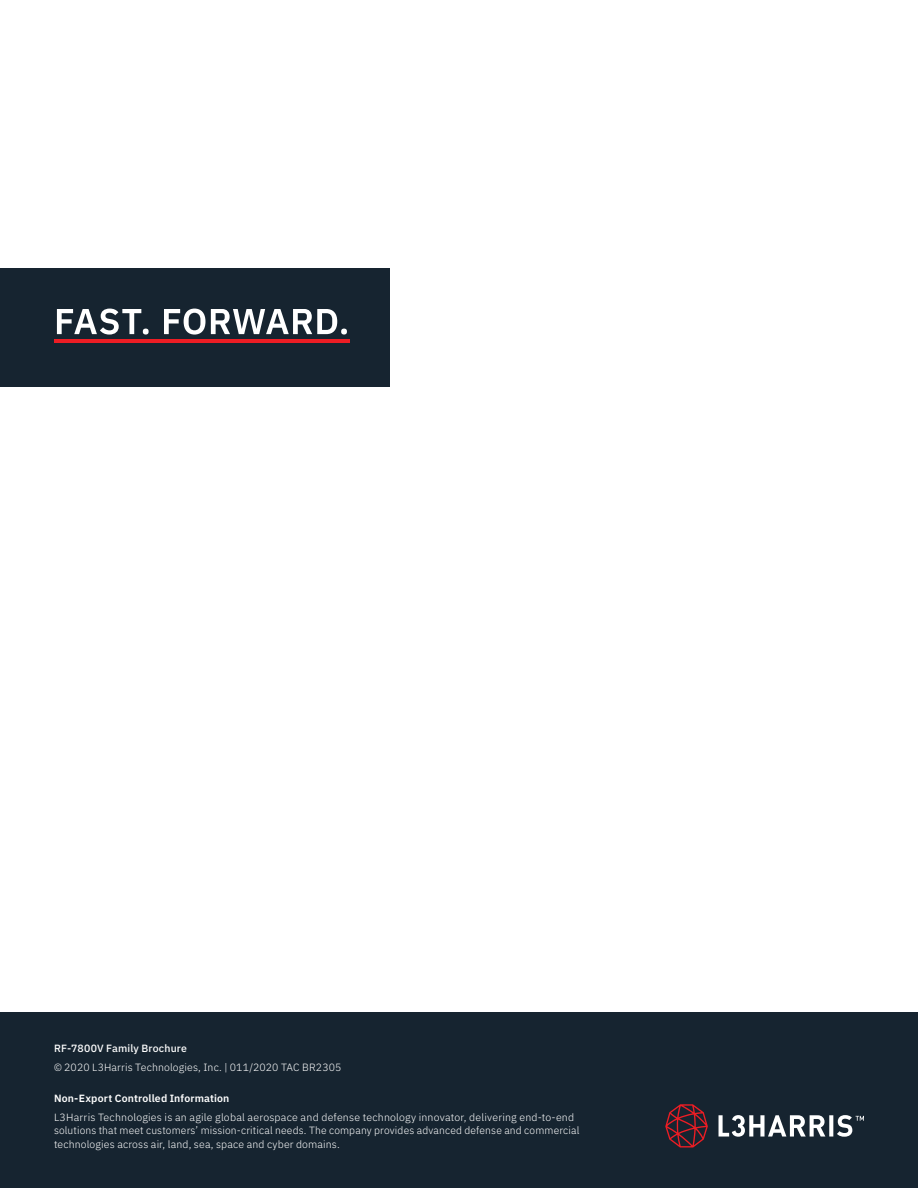
<style>
.page{position:relative;width:918px;height:1188px;background:#fff}
.page>*{position:absolute;margin:0;border:0;box-sizing:border-box;transform-origin:0 0}
.t1{font:300 10.5px/13.5px "IBM Plex Sans";letter-spacing:.015em;color:#fff}
.t2{font:600 10.5px "IBM Plex Sans";letter-spacing:.015em;color:#fff}
.t3{font:500 10.5px "IBM Plex Sans";letter-spacing:.015em;color:#fff}
</style>
<div class="page">
<div style="left:0;top:1012px;width:918px;height:176px;background:#162430"></div>
<svg style="left:665px;top:1104px;width:43px;height:44px"></svg>
<svg style="left:719px;top:1115px;width:145px;height:22px"></svg>
<div style="left:0;top:268px;width:390px;height:119px;background:#162430"></div>
<svg style="left:57px;top:309px;width:290px;height:26px"></svg>
<hr style="left:54px;top:340px;width:296px;height:3px;background:#ed1d24">
<p class="t3" style="left:54px;top:1040px;width:134px">RF-7800V Family Brochure</p>
<p class="t1" style="left:54px;top:1059px;width:289px">© 2020 L3Harris Technologies, Inc. | 011/2020 TAC BR2305</p>
<p class="t2" style="left:54px;top:1090px;width:177px">Non-Export Controlled Information</p>
<p class="t1" style="left:54px;top:1109px;width:527px">L3Harris Technologies is an agile global aerospace and defense technology innovator, delivering end-to-end solutions that meet customers’ mission-critical needs. The company provides advanced defense and commercial technologies across air, land, sea, space and cyber domains.</p>
</div>
